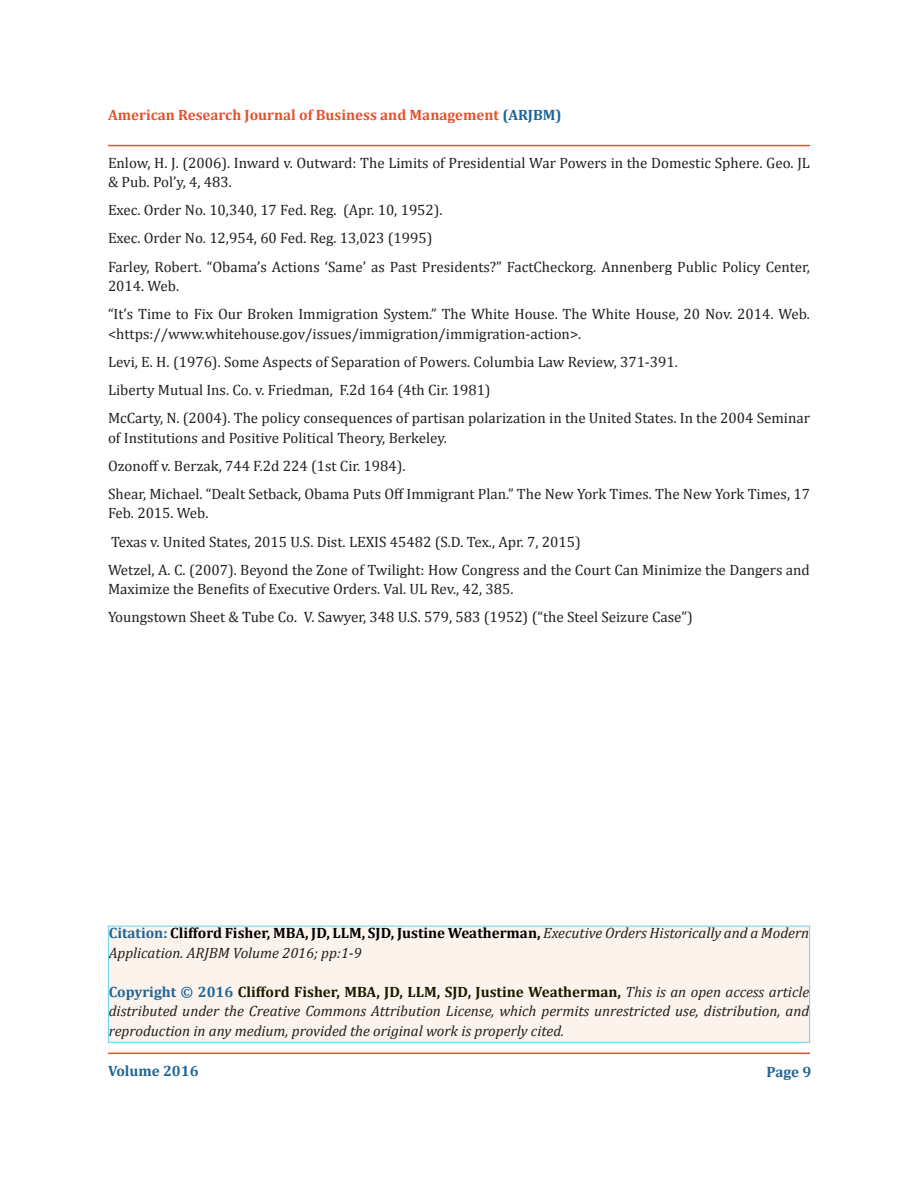
<style>
.page{position:relative;width:918px;height:1188px;background:#fff}
.page>*{position:absolute;margin:0;border:0;box-sizing:border-box;transform-origin:0 0}
.t1{font:15px/19.5px "Cambria";color:#231f20}
.t2{font:italic 15px/19.5px "Cambria";color:#231f20}
.t3{font:700 15px "Cambria";color:#e4512f}
.t4{font:700 15px "Cambria";color:#1f6596}
.s1{color:#e15130}
.s2{color:#1f6596}
.s3{font-weight:700;font-style:normal;color:#1f6596}
.s4{font-weight:700;font-style:normal;color:#000001}
.s5{font-weight:700;font-style:normal;color:#191a00}
</style>
<div class="page">
<hr style="left:108px;top:1053px;width:702px;height:1px;background:#e1512e">
<hr style="left:108px;top:145px;width:702px;height:1px;background:#e1512e">
<div style="left:108px;top:926px;width:702px;height:116px;background:#fdf3ed"></div>
<div style="left:108px;top:926px;width:702px;height:117px;border:1px solid #6bcff6"></div>
<p class="t3" style="left:108px;top:104px;width:455px">American Research Journa<span class="s1">l of</span> Business and Management <span class="s2">(ARJBM)</span></p>
<p class="t1" style="left:108px;top:153px;width:704px">Enlow, H. J. (2006). Inward v. Outward: The Limits of Presidential War Powers in the Domestic Sphere. Geo. JL &amp; Pub. Pol’y, 4, 483.</p>
<p class="t1" style="left:108px;top:200px;width:336px">Exec. Order No. 10,340, 17 Fed. Reg. (Apr. 10, 1952).</p>
<p class="t1" style="left:108px;top:229px;width:326px">Exec. Order No. 12,954, 60 Fed. Reg. 13,023 (1995)</p>
<p class="t1" style="left:108px;top:257px;width:703px">Farley, Robert. “Obama’s Actions ‘Same’ as Past Presidents?” FactCheckorg. Annenberg Public Policy Center,<br>2014. Web.</p>
<p class="t1" style="left:108px;top:304px;width:703px">“It’s Time to Fix Our Broken Immigration System.” The White House. The White House, 20 Nov. 2014. Web. &lt;https://www.whitehouse.gov/issues/immigration/immigration-action&gt;.</p>
<p class="t1" style="left:108px;top:352px;width:571px">Levi, E. H. (1976). Some Aspects of Separation of Powers. Columbia Law Review, 371-391.</p>
<p class="t1" style="left:108px;top:380px;width:384px">Liberty Mutual Ins. Co. v. Friedman, F.2d 164 (4th Cir. 1981)</p>
<p class="t1" style="left:108px;top:408px;width:704px">McCarty, N. (2004). The policy consequences of partisan polarization in the United States. In the 2004 Seminar of Institutions and Positive Political Theory, Berkeley.</p>
<p class="t1" style="left:108px;top:456px;width:299px">Ozonoff v. Berzak, 744 F.2d 224 (1st Cir. 1984).</p>
<p class="t1" style="left:108px;top:484px;width:703px">Shear, Michael. “Dealt Setback, Obama Puts Off Immigrant Plan.” The New York Times. The New York Times, 17<br>Feb. 2015. Web.</p>
<p class="t1" style="left:111px;top:532px;width:471px">Texas v. United States, 2015 U.S. Dist. LEXIS 45482 (S.D. Tex., Apr. 7, 2015)</p>
<p class="t1" style="left:108px;top:560px;width:703px">Wetzel, A. C. (2007). Beyond the Zone of Twilight: How Congress and the Court Can Minimize the Dangers and<br>Maximize the Benefits of Executive Orders. Val. UL Rev., 42, 385.</p>
<p class="t1" style="left:108px;top:607px;width:586px">Youngstown Sheet &amp; Tube Co. V. Sawyer, 348 U.S. 579, 583 (1952) (“the Steel Seizure Case”)</p>
<p class="t2" style="left:109px;top:923px;width:702px"><span class="s3">Citation:</span> <span class="s4">Clifford Fisher, MBA, JD, LLM, SJD, Justine Weatherman,</span> Executive Orders Historically and a Modern<br>Application. ARJBM Volume 2016; pp:1-9</p>
<p class="t2" style="left:109px;top:981px;width:702px;text-align:justify"><span class="s3">Copyright © 2016</span> <span class="s5">Clifford Fisher, MBA, JD, LLM, SJD, Justine Weatherman,</span> This is an open access article distributed under the Creative Commons Attribution License, which permits unrestricted use, distribution, and reproduction in any medium, provided the original work is properly cited.</p>
<p class="t4" style="left:108px;top:1061px;width:92px">Volume 2016</p>
<p class="t4" style="left:766px;top:1061px;width:46px">Page 9</p>
</div>
